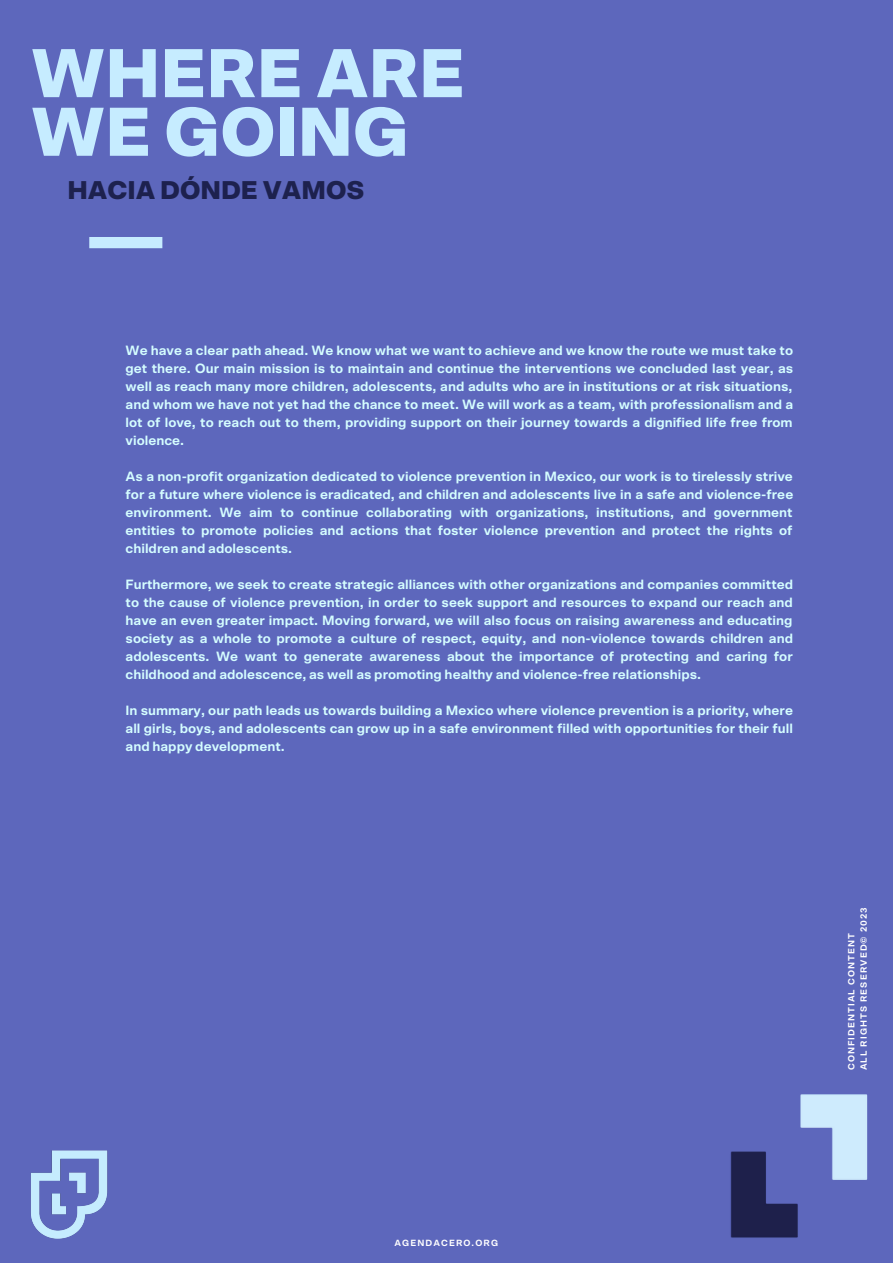
<style>
.page{position:relative;width:893px;height:1264px;background:#fff}
.page>*{position:absolute;margin:0;border:0;box-sizing:border-box;transform-origin:0 0}
.t1{font:900 69.15px/58.7px "Scto Grotesk A";color:#c6ecff}
.t2{font:900 25.8px "Scto Grotesk A";color:#1d214e}
.t3{font:700 13.5px/18px "Scto Grotesk A";color:#d4fdff;text-align:justify}
.t4{font:700 9px "Scto Grotesk A";letter-spacing:.12em;color:#fff}
</style>
<div class="page">
<div style="left:0;top:0;width:892px;height:1262px;background:#5d67bc"></div>
<div style="left:89px;top:237px;width:73px;height:11px;background:#c6ecff"></div>
<img style="left:31px;top:1150px;width:77px;height:89px">
<img style="left:730px;top:1094px;width:138px;height:144px">
<p class="t1" style="left:31px;top:47px;width:436px">WHERE ARE<br>WE GOING</p>
<p class="t2" style="left:67px;top:178px;width:298px">HACIA DÓNDE VAMOS</p>
<p class="t3" style="left:126px;top:342px;width:669px">We have a clear path ahead. We know what we want to achieve and we know the route we must take to get there. Our main mission is to maintain and continue the interventions we concluded last year, as well as reach many more children, adolescents, and adults who are in institutions or at risk situations, and whom we have not yet had the chance to meet. We will work as a team, with professionalism and a lot of love, to reach out to them, providing support on their journey towards a dignified life free from violence.</p>
<p class="t3" style="left:126px;top:468px;width:669px">As a non-profit organization dedicated to violence prevention in Mexico, our work is to tirelessly strive for a future where violence is eradicated, and children and adolescents live in a safe and violence-free environment. We aim to continue collaborating with organizations, institutions, and government entities to promote policies and actions that foster violence prevention and protect the rights of children and adolescents.</p>
<p class="t3" style="left:126px;top:576px;width:669px">Furthermore, we seek to create strategic alliances with other organizations and companies committed to the cause of violence prevention, in order to seek support and resources to expand our reach and have an even greater impact. Moving forward, we will also focus on raising awareness and educating society as a whole to promote a culture of respect, equity, and non-violence towards children and adolescents. We want to generate awareness about the importance of protecting and caring for childhood and adolescence, as well as promoting healthy and violence-free relationships.</p>
<p class="t3" style="left:126px;top:702px;width:669px">In summary, our path leads us towards building a Mexico where violence prevention is a priority, where all girls, boys, and adolescents can grow up in a safe environment filled with opportunities for their full and happy development.</p>
<p class="t4" style="left:859px;top:1070px;width:165px;rotate:-90deg">ALL RIGHTS RESERVED© 2023</p>
<p class="t4" style="left:847px;top:1070px;width:139px;rotate:-90deg">CONFIDENTIAL CONTENT</p>
<p class="t4" style="left:394px;top:1239px;width:105px">AGENDACERO.ORG</p>
</div>
